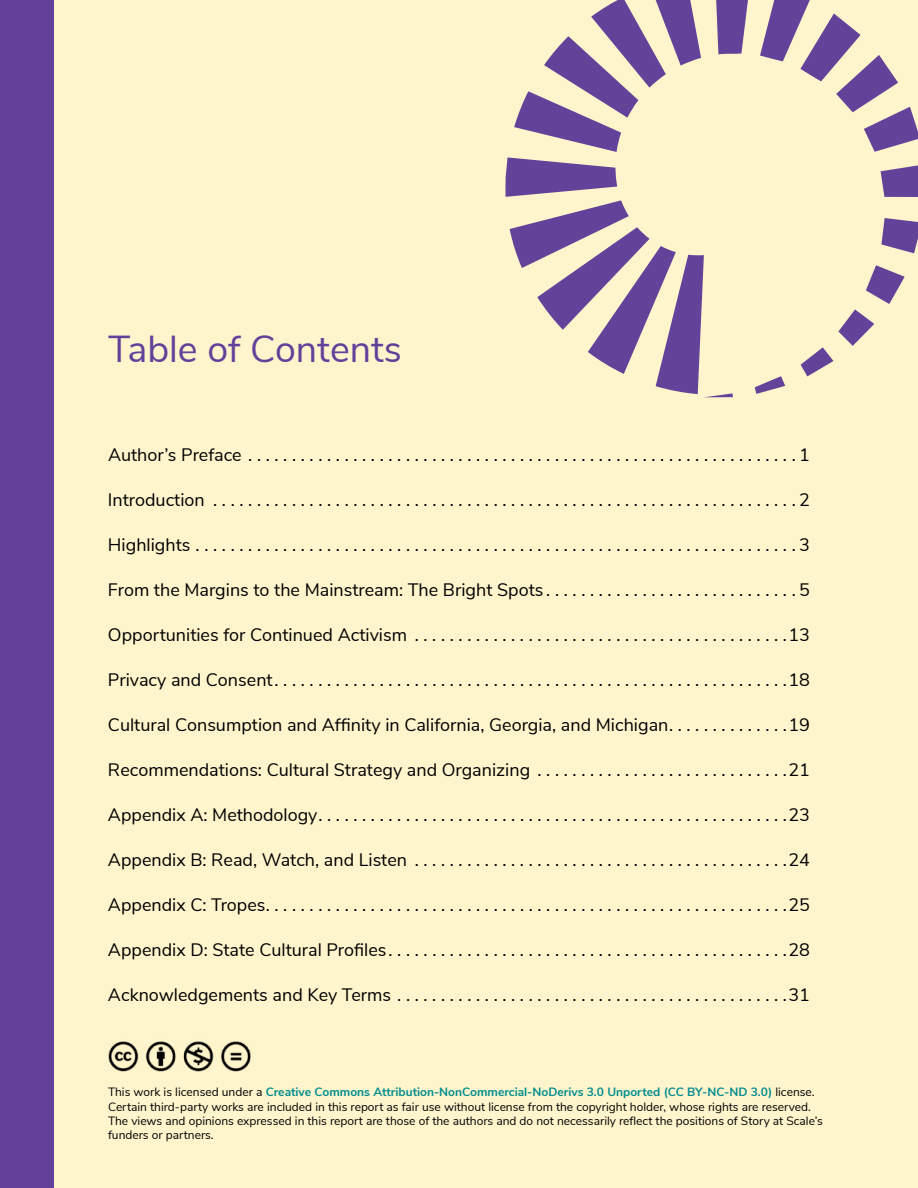
<style>
.page{position:relative;width:918px;height:1188px;background:#fff5cd}
.page>*{position:absolute;margin:0;border:0;box-sizing:border-box;transform-origin:0 0}
.t1{font:37.5px "Nunito Sans";color:#634099}
.t2{font:18px "Nunito Sans";color:#000}
.t3{font:12px/14.4px "Nunito Sans";color:#000}
.s1{font-weight:700;color:#028d8e}
.s2{font-weight:700;color:#038c8f}
</style>
<div class="page">
<div style="left:0;top:0;width:54px;height:1188px;background:#634099"></div>
<svg style="left:505px;top:0;width:413px;height:397px"></svg>
<img style="left:108px;top:1041px;width:143px;height:31px">
<h1 class="t1" style="left:108px;top:322px;width:295px">Table of Contents</h1>
<p class="t2" style="left:108px;top:442px;width:703px">Author’s Preface . . . . . . . . . . . . . . . . . . . . . . . . . . . . . . . . . . . . . . . . . . . . . . . . . . . . . . . . . . . . . . 1</p>
<p class="t2" style="left:108px;top:487px;width:703px">Introduction . . . . . . . . . . . . . . . . . . . . . . . . . . . . . . . . . . . . . . . . . . . . . . . . . . . . . . . . . . . . . . . . . . 2</p>
<p class="t2" style="left:108px;top:532px;width:703px">Highlights . . . . . . . . . . . . . . . . . . . . . . . . . . . . . . . . . . . . . . . . . . . . . . . . . . . . . . . . . . . . . . . . . . . . 3</p>
<p class="t2" style="left:108px;top:577px;width:704px">From the Margins to the Mainstream: The Bright Spots . . . . . . . . . . . . . . . . . . . . . . . . . . . . 5</p>
<p class="t2" style="left:108px;top:622px;width:704px">Opportunities for Continued Activism . . . . . . . . . . . . . . . . . . . . . . . . . . . . . . . . . . . . . . . . . . 13</p>
<p class="t2" style="left:108px;top:667px;width:704px">Privacy and Consent . . . . . . . . . . . . . . . . . . . . . . . . . . . . . . . . . . . . . . . . . . . . . . . . . . . . . . . . . . 18</p>
<p class="t2" style="left:108px;top:712px;width:704px">Cultural Consumption and Affinity in California, Georgia, and Michigan . . . . . . . . . . . . . 19</p>
<p class="t2" style="left:108px;top:757px;width:704px">Recommendations: Cultural Strategy and Organizing . . . . . . . . . . . . . . . . . . . . . . . . . . . . 21</p>
<p class="t2" style="left:108px;top:802px;width:704px">Appendix A: Methodology . . . . . . . . . . . . . . . . . . . . . . . . . . . . . . . . . . . . . . . . . . . . . . . . . . . . . 23</p>
<p class="t2" style="left:108px;top:847px;width:704px">Appendix B: Read, Watch, and Listen . . . . . . . . . . . . . . . . . . . . . . . . . . . . . . . . . . . . . . . . . . 24</p>
<p class="t2" style="left:108px;top:892px;width:704px">Appendix C: Tropes . . . . . . . . . . . . . . . . . . . . . . . . . . . . . . . . . . . . . . . . . . . . . . . . . . . . . . . . . . . 25</p>
<p class="t2" style="left:108px;top:937px;width:704px">Appendix D: State Cultural Profiles . . . . . . . . . . . . . . . . . . . . . . . . . . . . . . . . . . . . . . . . . . . . . 28</p>
<p class="t2" style="left:108px;top:982px;width:704px">Acknowledgements and Key Terms . . . . . . . . . . . . . . . . . . . . . . . . . . . . . . . . . . . . . . . . . . . . 31</p>
<p class="t3" style="left:108px;top:1084px;width:716px">This work is licensed under a <span class="s1">Creative Commons Attribution-NonCommercial-NoDerivs 3.0 Unported</span> <span class="s2">(CC BY-NC-ND 3.0)</span> license.<br>Certain third-party works are included in this report as fair use without license from the copyright holder, whose rights are reserved.<br>The views and opinions expressed in this report are those of the authors and do not necessarily reflect the positions of Story at Scale’s funders or partners.</p>
</div>
